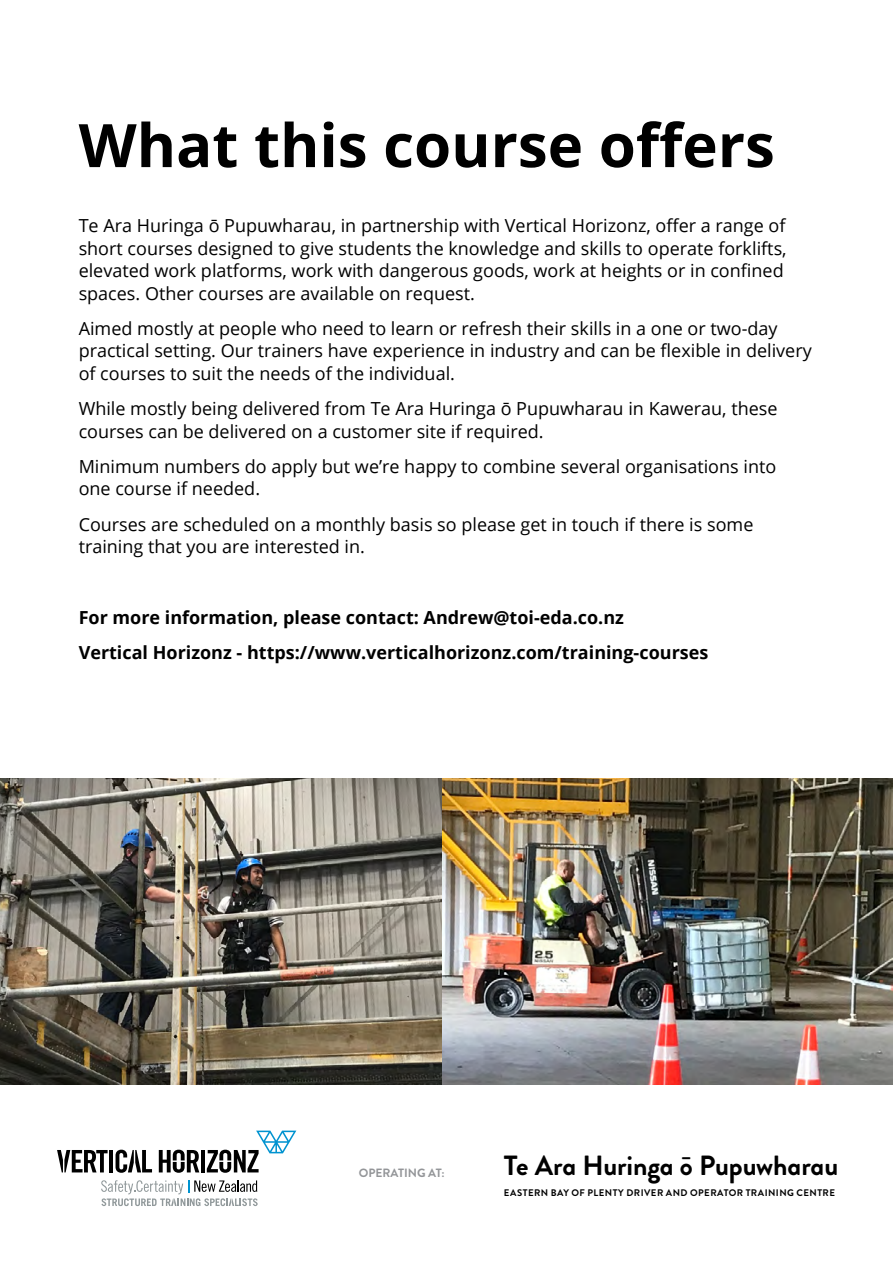
<style>
.page{position:relative;width:893px;height:1263px;background:#fff}
.page>*{position:absolute;margin:0;border:0;box-sizing:border-box;transform-origin:0 0}
.t1{font:700 60px "Open Sans";color:#000}
.t2{font:700 27.75px "Brandon Grotesque";letter-spacing:-.01em;color:#000}
.t3{font:18px/22.5px "Open Sans";color:#000}
.t4{font:700 18px "Open Sans";color:#000}
.t5{font:700 12px "Brandon Grotesque";color:#939598}
.t6{font:700 9.6px "Brandon Grotesque";letter-spacing:.05em;color:#000}
</style>
<div class="page">
<img style="left:0;top:778px;width:893px;height:306px">
<hr style="left:109px;top:1150px;width:4px;height:22px;background:#000">
<hr style="left:201px;top:1150px;width:4px;height:22px;background:#000">
<svg style="left:159px;top:1150px;width:40px;height:23px"></svg>
<svg style="left:207px;top:1130px;width:89px;height:43px"></svg>
<svg style="left:116px;top:1150px;width:36px;height:23px"></svg>
<svg style="left:57px;top:1150px;width:51px;height:22px"></svg>
<svg style="left:101px;top:1180px;width:157px;height:26px"></svg>
<p class="t1" style="left:79px;top:103px;width:698px">What this course offers</p>
<p class="t3" style="left:79px;top:214px;width:709px">Te Ara Huringa ō Pupuwharau, in partnership with Vertical Horizonz, offer a range of short courses designed to give students the knowledge and skills to operate forklifts, elevated work platforms, work with dangerous goods, work at heights or in confined spaces. Other courses are available on request.</p>
<p class="t3" style="left:79px;top:317px;width:735px">Aimed mostly at people who need to learn or refresh their skills in a one or two-day practical setting. Our trainers have experience in industry and can be flexible in delivery of courses to suit the needs of the individual.</p>
<p class="t3" style="left:79px;top:397px;width:700px">While mostly being delivered from Te Ara Huringa ō Pupuwharau in Kawerau, these courses can be delivered on a customer site if required.</p>
<p class="t3" style="left:79px;top:455px;width:699px">Minimum numbers do apply but we’re happy to combine several organisations into one course if needed.</p>
<p class="t3" style="left:79px;top:512px;width:676px">Courses are scheduled on a monthly basis so please get in touch if there is some training that you are interested in.</p>
<p class="t4" style="left:79px;top:604px;width:547px">For more information, please contact: Andrew@toi-eda.co.nz</p>
<p class="t4" style="left:79px;top:640px;width:631px">Vertical Horizonz - https://www.verticalhorizonz.com/training-courses</p>
<p class="t5" style="left:359px;top:1165px;width:87px">OPERATING AT:</p>
<p class="t2" style="left:504px;top:1146px;width:336px">Te Ara Huringa ō Pupuwharau</p>
<p class="t6" style="left:504px;top:1186px;width:332px">EASTERN BAY OF PLENTY DRIVER AND OPERATOR TRAINING CENTRE</p>
</div>
